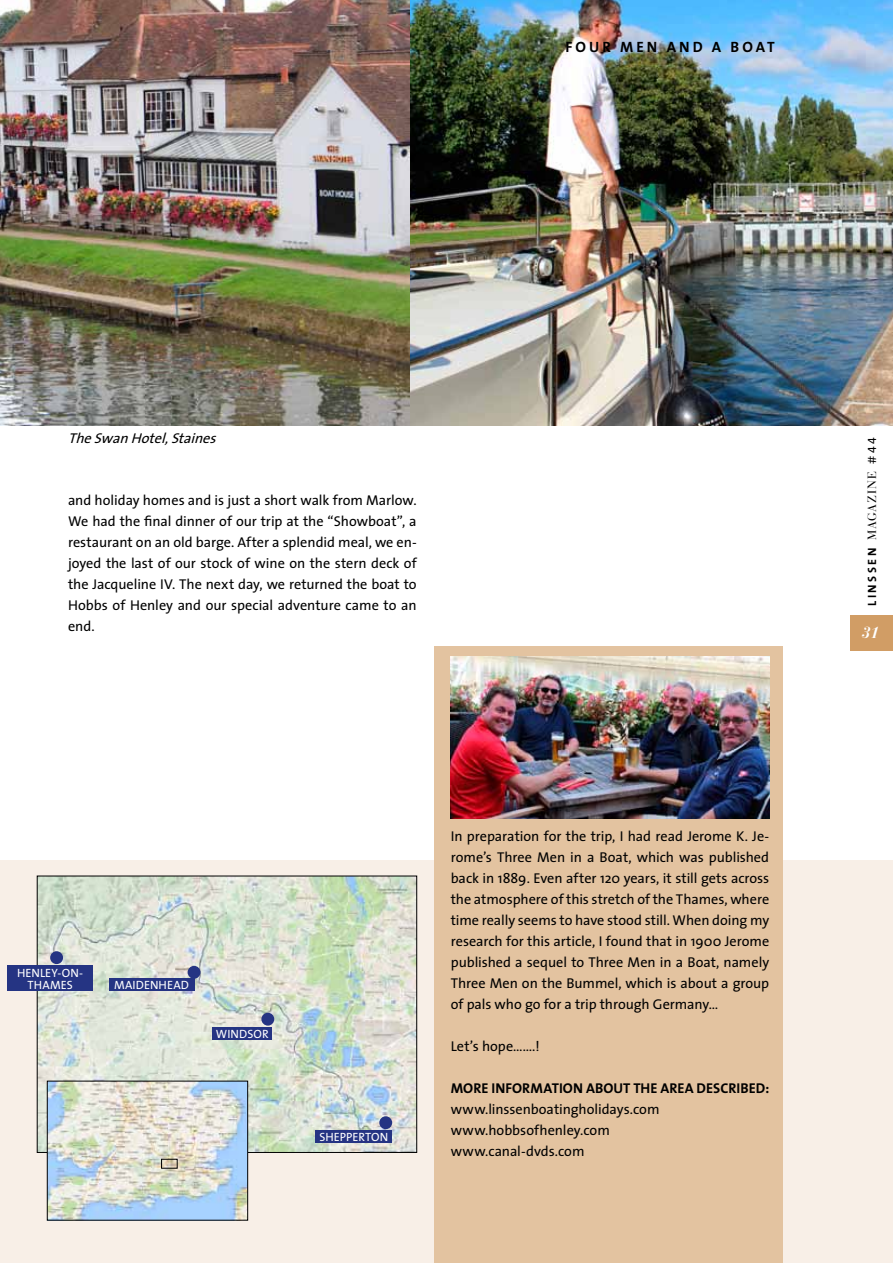
<style>
.page{position:relative;width:893px;height:1263px;background:#fff}
.page>*{position:absolute;margin:0;border:0;box-sizing:border-box;transform-origin:0 0}
.t1{font:italic 700 16.05px "Bauer Bodoni";color:#fff}
.t2{font:700 15px "The Sans";letter-spacing:.205em;color:#000}
.t3{font:14.25px/21px "The Sans";color:#000;text-align:justify}
.t4{font:700 14.25px "The Sans";letter-spacing:.005em;color:#000}
.t5{font:italic 14.25px "The Sans";letter-spacing:-.01em;color:#000}
.t6{font:12px/12px "The Sans";letter-spacing:.01em;color:#fff;text-align:center}
.t7{font:12px "Bauer Bodoni";letter-spacing:.085em;color:#000}
.s1{font-family:"The Sans";font-weight:700}
.s2{font-family:"The Sans"}
.s3{font-family:"The Sans Expert"}
</style>
<div class="page">
<div style="left:0;top:860px;width:893px;height:403px;background:#f8efe7"></div>
<div style="left:434px;top:647px;width:348px;height:616px;background:#e3c3a0"></div>
<img style="left:451px;top:656px;width:318px;height:163px">
<img style="left:409px;top:0;width:484px;height:425px">
<img style="left:0;top:0;width:409px;height:425px">
<img style="left:39px;top:878px;width:376px;height:273px">
<div style="left:37px;top:876px;width:380px;height:277px;border:1px solid #000"></div>
<div style="left:188px;top:966px;width:12px;height:13px;background:#253483;border-radius:50%"></div>
<div style="left:50px;top:951px;width:13px;height:13px;background:#253483;border-radius:50%"></div>
<div style="left:261px;top:1013px;width:13px;height:12px;background:#253483;border-radius:50%"></div>
<div style="left:379px;top:1116px;width:13px;height:13px;background:#253483;border-radius:50%"></div>
<div style="left:109px;top:978px;width:85px;height:13px;background:#253483"></div>
<div style="left:8px;top:965px;width:85px;height:26px;background:#253483"></div>
<div style="left:213px;top:1027px;width:59px;height:13px;background:#253483"></div>
<div style="left:316px;top:1130px;width:76px;height:12px;background:#253483"></div>
<img style="left:49px;top:1083px;width:197px;height:135px">
<div style="left:47px;top:1081px;width:201px;height:139px;border:1px solid #000"></div>
<div style="left:161px;top:1159px;width:17px;height:9px;border:1px solid #000"></div>
<div style="left:850px;top:615px;width:43px;height:36px;background:#d19d65"></div>
<p class="t2" style="left:566px;top:35px;width:211px">FOUR MEN AND A B OAT</p>
<p class="t5" style="left:68px;top:429px;width:154px">TheSwanHotel,Staines</p>
<p class="t3" style="left:68px;top:489px;width:351px">and holiday homes and is just a short walk from Marlow.<br>We had the final dinner of our trip at the “Showboat”, a restaurant on an old barge. After a splendid meal, we en&shy;joyed the last of our stock of wine on the stern deck of the Jacqueline IV. The next day, we returned the boat to Hobbs of Henley and our special adventure came to an end.</p>
<p class="t6" style="left:17px;top:966px;width:68px">henley-on&shy;thames</p>
<p class="t6" style="left:114px;top:979px;width:75px">maidenhead</p>
<p class="t6" style="left:216px;top:1028px;width:54px">windsor</p>
<p class="t6" style="left:319px;top:1130px;width:70px">shepperton</p>
<p class="t3" style="left:451px;top:825px;width:320px">I n preparation for the trip, I had read Jerome K. Je&shy;rome’s Three Men in a Boat, which was published back in 1889. Even after 120 years, it still gets across the atmosphere of this stretch of the Thames, where time really seems to have stood still. When doing my research for this article, I found that in 1900 Jerome published a sequel to Three Men in a Boat, namely Three Men on the Bummel, which is about a group of pals who go for a trip through Germany…</p>
<p class="t3" style="left:451px;top:1035px;width:91px">Let’s hope…….!</p>
<p class="t4" style="left:451px;top:1076px;width:320px">MORE INFORMATION ABOUT THE AREA DESCRIBED:</p>
<p class="t3" style="left:451px;top:1098px;width:210px;text-align:left">www.linssenboatingholidays.com www.hobbsofhenley.com www.canal-dvds.com</p>
<p class="t7" style="left:865px;top:606px;width:170px;rotate:-90deg"><span class="s1">LINSSEN</span> magazine <span class="s2">#</span><span class="s3">44</span></p>
<p class="t1" style="left:862px;top:622px;width:19px">31</p>
</div>
